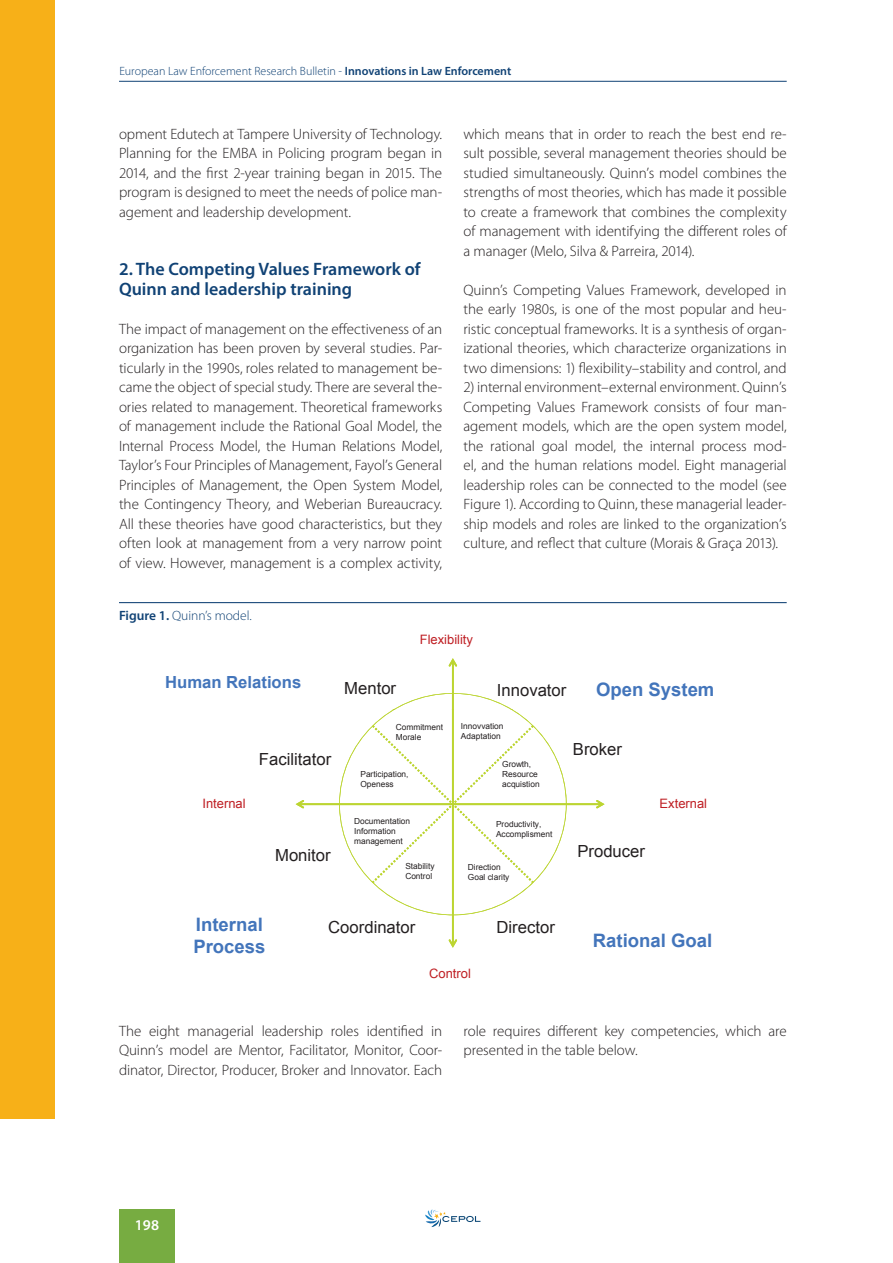
<style>
.page{position:relative;width:893px;height:1263px;background:#fff}
.page>*{position:absolute;margin:0;border:0;box-sizing:border-box;transform-origin:0 0}
.t1{font:700 18.45px/22.2px "Arial";color:#4375bb}
.t2{font:600 18px/19.5px "Myriad Pro";color:#104275}
.t3{font:16.65px "Arial";color:#231f20}
.t4{font:700 16.65px "Arial";color:#4375bb}
.t5{font:300 15px/19.5px "Myriad Pro";letter-spacing:-.005em;color:#231f20;text-align:justify}
.t6{font:600 15px "Myriad Pro";color:#fff}
.t7{font:300 13.5px "Myriad Pro";color:#104275}
.t8{font:12.9px "Arial";color:#bf1f24}
.t9{font:300 12px "Myriad Pro";color:#104275}
.t10{font:8.4px/10.1px "Arial";color:#231f20}
.s1{font-weight:600}
</style>
<div class="page">
<div style="left:0;top:0;width:54px;height:1118px;background:#f7b018"></div>
<svg style="left:425px;top:1209px;width:55px;height:18px"></svg>
<div style="left:119px;top:1210px;width:56px;height:53px;background:#77ac41"></div>
<hr style="left:119px;top:81px;width:668px;height:1px;background:#104275">
<hr style="left:119px;top:602px;width:668px;height:1px;background:#104275">
<svg style="left:296px;top:658px;width:308px;height:290px"></svg>
<p class="t9" style="left:119px;top:66px;width:393px">European Law Enforcement Research Bulletin - <span class="s1">Innovations in Law Enforcement</span></p>
<p class="t5" style="left:119px;top:125px;width:325px">opment Edutech at Tampere University of Technology.<br>Planning for the EMBA in Policing program began in 2014, and the first 2-year training began in 2015. The program is designed to meet the needs of police man&shy;agement and leadership development.</p>
<p class="t2" style="left:119px;top:261px;width:303px">2. The Competing Values Framework of<br>Quinn and leadership training</p>
<p class="t5" style="left:119px;top:320px;width:325px">The impact of management on the effectiveness of an organization has been proven by several studies. Par&shy;ticularly in the 1990s, roles related to management be&shy;came the object of special study. There are several the&shy;ories related to management. Theoretical frameworks of management include the Rational Goal Model, the Internal Process Model, the Human Relations Model, Taylor’s Four Principles of Management, Fayol’s General Principles of Management, the Open System Model, the Contingency Theory, and Weberian Bureaucracy.<br>All these theories have good characteristics, but they often look at management from a very narrow point of view. However, management is a complex activity,</p>
<p class="t7" style="left:119px;top:611px;width:134px"><span class="s1">Figure 1.</span> Quinn’s model.</p>
<p class="t5" style="left:463px;top:125px;width:325px">which means that in order to reach the best end re&shy;sult possible, several management theories should be studied simultaneously. Quinn’s model combines the strengths of most theories, which has made it possible to create a framework that combines the complexity of management with identifying the different roles of a manager (Melo, Silva &amp; Parreira, 2014).</p>
<p class="t5" style="left:463px;top:281px;width:325px">Quinn’s Competing Values Framework, developed in the early 1980s, is one of the most popular and heu&shy;ristic conceptual frameworks. It is a synthesis of organ&shy;izational theories, which characterize organizations in two dimensions: 1) flexibility–stability and control, and</p>
<p class="t5" style="left:463px;top:378px;width:325px">2) internal environment–external environment. Quinn’s Competing Values Framework consists of four man&shy;agement models, which are the open system model, the rational goal model, the internal process mod&shy;el, and the human relations model. Eight managerial leadership roles can be connected to the model (see Figure 1). According to Quinn, these managerial leader&shy;ship models and roles are linked to the organization’s culture, and reflect that culture (Morais &amp; Graça 2013).</p>
<p class="t4" style="left:165px;top:673px;width:138px">Human Relations</p>
<p class="t3" style="left:259px;top:750px;width:74px">Facilitator</p>
<p class="t8" style="left:420px;top:633px;width:55px">Flexibility</p>
<p class="t3" style="left:344px;top:679px;width:53px">Mentor</p>
<p class="t3" style="left:497px;top:681px;width:71px">Innovator</p>
<p class="t10" style="left:396px;top:722px;width:49px">Commitment<br>Morale</p>
<p class="t10" style="left:461px;top:721px;width:44px">Innovvation<br>Adaptation</p>
<p class="t10" style="left:502px;top:759px;width:31px">Growth,</p>
<p class="t1" style="left:596px;top:679px;width:120px">Open System</p>
<p class="t3" style="left:573px;top:740px;width:51px">Broker</p>
<p class="t10" style="left:360px;top:769px;width:50px">Participation,<br>Openess</p>
<p class="t10" style="left:502px;top:769px;width:39px">Resource acquistion</p>
<p class="t10" style="left:496px;top:819px;width:47px">Productivity,</p>
<p class="t8" style="left:202px;top:796px;width:45px">Internal</p>
<p class="t8" style="left:659px;top:796px;width:49px">External</p>
<p class="t10" style="left:496px;top:829px;width:58px">Accomplisment</p>
<p class="t10" style="left:468px;top:862px;width:43px">Direction<br>Goal clarity</p>
<p class="t10" style="left:354px;top:816px;width:58px">Documentation<br>Information</p>
<p class="t10" style="left:354px;top:836px;width:50px">management</p>
<p class="t3" style="left:275px;top:846px;width:57px">Monitor</p>
<p class="t3" style="left:577px;top:841px;width:69px">Producer</p>
<p class="t10" style="left:405px;top:861px;width:31px">Stability<br>Control</p>
<p class="t1" style="left:193px;top:914px;width:74px">Internal<br>Process</p>
<p class="t3" style="left:328px;top:918px;width:89px">Coordinator</p>
<p class="t3" style="left:496px;top:918px;width:60px">Director</p>
<p class="t8" style="left:429px;top:967px;width:43px">Control</p>
<p class="t1" style="left:593px;top:929px;width:121px">Rational Goal</p>
<p class="t5" style="left:119px;top:1022px;width:325px">The eight managerial leadership roles identified in Quinn’s model are Mentor, Facilitator, Monitor, Coor&shy;dinator, Director, Producer, Broker and Innovator. Each</p>
<p class="t5" style="left:463px;top:1022px;width:325px">role requires different key competencies, which are presented in the table below.</p>
<p class="t6" style="left:135px;top:1219px;width:26px">198</p>
</div>
